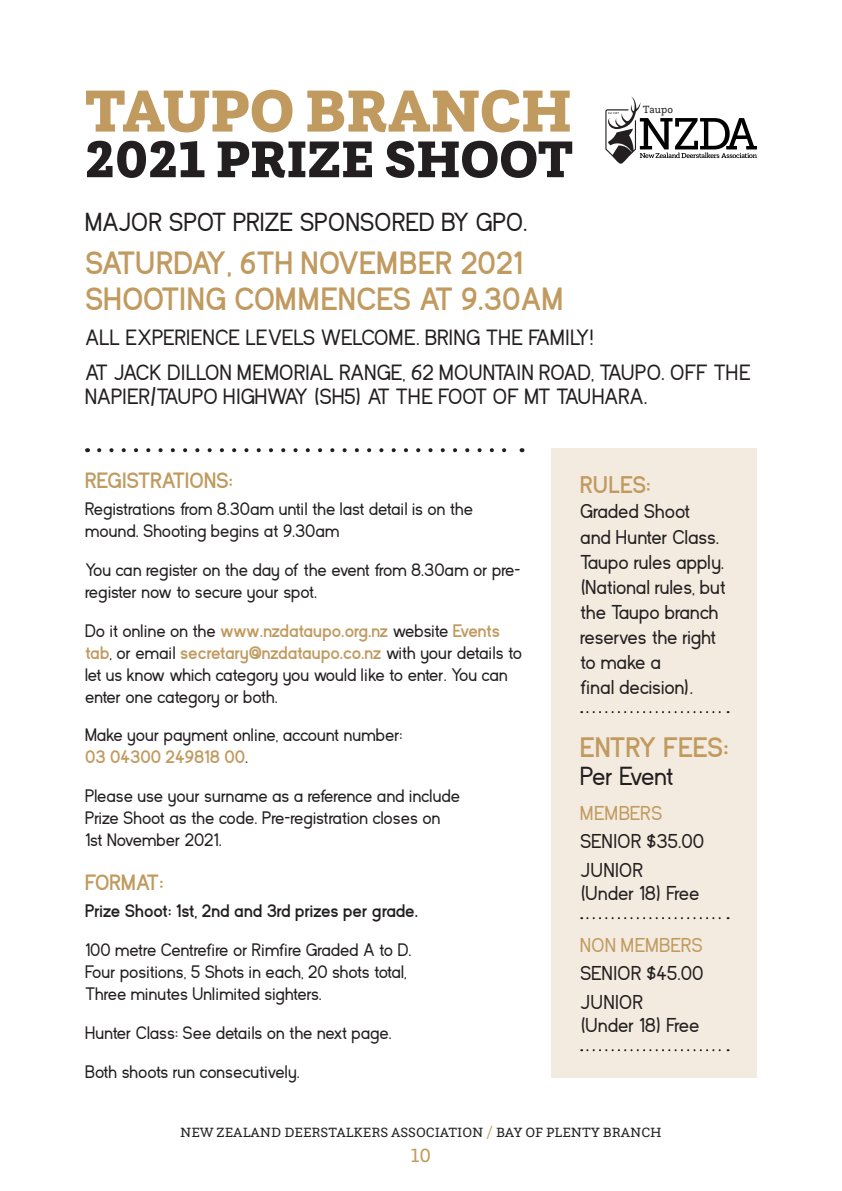
<style>
.page{position:relative;width:842px;height:1191px;background:#fff}
.page>*{position:absolute;margin:0;border:0;box-sizing:border-box;transform-origin:0 0}
.t1{font:900 62px "Questa Slab";color:#c19a5f}
.t2{font:900 54px "Questa Slab";color:#231f20}
.t3{font:700 32px/36.6px "Kayak Sans";color:#c19a5f}
.t4{font:700 28px "Kayak Sans";color:#c19a5f}
.t5{font:26px "Kayak Sans";color:#231f20}
.t6{font:26px "Kayak Sans";letter-spacing:-.06em;color:#231f20}
.t7{font:700 24px "Kayak Sans";color:#c19a5f}
.t8{font:22px/35px "Kayak Sans";color:#231f20}
.t9{font:700 22px "Kayak Sans";color:#c19a5f}
.t10{font:20px/25px "Kayak Sans";color:#231f20}
.t11{font:20px/28.8px "Kayak Sans";letter-spacing:.025em;color:#231f20}
.t12{font:20px "Kayak Sans";color:#c19a5f}
.t13{font:20px "Questa Slab";color:#c19a5f}
.t14{font:18px/21.8px "Kayak Sans";color:#231f20}
.t15{font:700 18px "Kayak Sans";color:#231f20}
.t16{font:14px "Questa Slab";color:#231f20}
.t17{font:11px "Questa Slab";color:#231f20}
.s1{font-weight:700;color:#c19a5f}
.s2{color:#c19a5f}
</style>
<div class="page">
<svg style="left:605px;top:96px;width:152px;height:68px"></svg>
<div style="left:552px;top:448px;width:205px;height:629px;background:#f3ebdf"></div>
<svg style="left:581px;top:711px;width:148px;height:2px"></svg>
<svg style="left:581px;top:917px;width:148px;height:2px"></svg>
<svg style="left:581px;top:1049px;width:148px;height:2px"></svg>
<svg style="left:99px;top:448px;width:408px;height:4px"></svg>
<h1 class="t1" style="left:85px;top:70px;width:489px">TAUPO BRANCH</h1>
<h2 class="t2" style="left:85px;top:124px;width:489px">2021 PRIZE SHOOT</h2>
<p class="t17" style="left:643px;top:102px;width:32px">Taupo</p>
<h3 class="t5" style="left:85px;top:208px;width:444px">MAJOR SPOT PRIZE SPONSORED BY GPO.</h3>
<h3 class="t3" style="left:85px;top:245px;width:479px">SATURDAY, 6TH NOVEMBER 2021<br>SHOOTING COMMENCES AT 9.30AM</h3>
<p class="t8" style="left:85px;top:321px;width:667px">ALL EXPERIENCE LEVELS WELCOME. BRING THE FAMILY!<br>AT JACK DILLON MEMORIAL RANGE, 62 MOUNTAIN ROAD, TAUPO. OFF THE</p>
<p class="t8" style="left:85px;top:379px;width:564px">NAPIER/TAUPO HIGHWAY (SH5) AT THE FOOT OF MT TAUHARA.</p>
<p class="t9" style="left:85px;top:468px;width:149px">REGISTRATIONS:</p>
<p class="t14" style="left:85px;top:499px;width:390px">Registrations from 8.30am until the last detail is on the mound. Shooting begins at 9.30am</p>
<p class="t14" style="left:85px;top:559px;width:437px">You can register on the day of the event from 8.30am or pre&shy;register now to secure your spot.</p>
<p class="t14" style="left:85px;top:620px;width:438px">Do it online on the <span class="s1">www.nzdataupo.org.nz</span> website <span class="s1">Events tab</span>, or email <span class="s1">secretary@nzdataupo.co.nz</span> with your details to let us know which category you would like to enter. You can enter one category or both.</p>
<p class="t14" style="left:85px;top:725px;width:319px">Make your payment online, account number:<br><span class="s1">03 04300 249818 00</span>.</p>
<p class="t14" style="left:85px;top:785px;width:376px">Please use your surname as a reference and include<br>Prize Shoot as the code. Pre-registration closes on<br>1st November 2021.</p>
<p class="t9" style="left:85px;top:870px;width:80px">FORMAT:</p>
<p class="t15" style="left:85px;top:901px;width:335px">Prize Shoot: 1st, 2nd and 3rd prizes per grade.</p>
<p class="t14" style="left:85px;top:939px;width:328px">100 metre Centrefire or Rimfire Graded A to D.<br>Four positions, 5 Shots in each, 20 shots total,<br>Three minutes Unlimited sighters.</p>
<p class="t14" style="left:85px;top:1013px;width:308px;line-height:38.8px">Hunter Class: See details on the next page.<br>Both shoots run consecutively.</p>
<h3 class="t7" style="left:580px;top:472px;width:72px">RULES:</h3>
<p class="t10" style="left:580px;top:499px;width:147px">Graded Shoot and Hunter Class.<br>Taupo rules apply. (National rules, but the Taupo branch reserves the right to make a<br>final decision).</p>
<h3 class="t4" style="left:580px;top:732px;width:150px">ENTRY FEES:</h3>
<h3 class="t6" style="left:580px;top:761px;width:95px">Per Event</h3>
<p class="t12" style="left:580px;top:801px;width:84px">MEMBERS</p>
<p class="t11" style="left:580px;top:827px;width:125px">SENIOR $35.00<br>JUNIOR</p>
<p class="t10" style="left:580px;top:881px;width:121px">(Under 18) Free</p>
<p class="t12" style="left:580px;top:933px;width:124px">NON MEMBERS</p>
<p class="t11" style="left:580px;top:959px;width:125px">SENIOR $45.00<br>JUNIOR</p>
<p class="t10" style="left:580px;top:1013px;width:121px">(Under 18) Free</p>
<p class="t16" style="left:180px;top:1123px;width:483px">NEW ZEALAND DEERSTALKERS ASSOCIATION <span class="s2">/</span> BAY OF PLENTY BRANCH</p>
<p class="t13" style="left:411px;top:1142px;width:22px">10</p>
</div>
